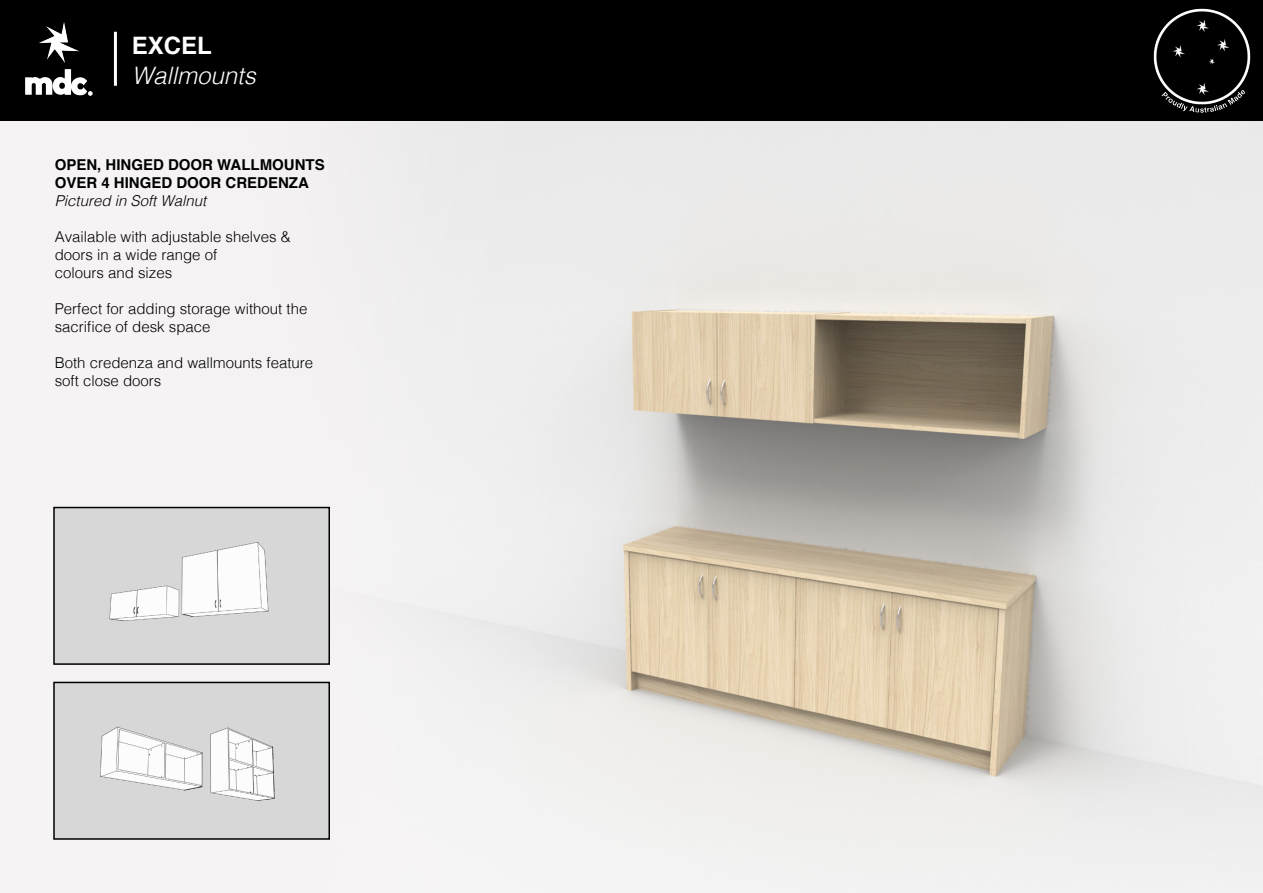
<style>
.page{position:relative;width:1263px;height:893px;background:#f6f3f4}
.page>*{position:absolute;margin:0;border:0;box-sizing:border-box;transform-origin:0 0}
.t1{font:italic 300 24px "Helvetica";color:#fff}
.t2{font:700 24px "Helvetica";color:#fff}
.t3{font:300 15px/18px "Helvetica";color:#000}
.t4{font:700 15px "Helvetica";color:#000}
.t5{font:italic 300 15px "Helvetica";color:#000}
</style>
<div class="page">
<img style="left:192px;top:121px;width:1070px;height:700px">
<div style="left:0;top:0;width:1263px;height:121px;background:#000"></div>
<img style="left:25px;top:22px;width:68px;height:74px">
<hr style="left:114px;top:32px;width:3px;height:54px;background:#fff">
<img style="left:56px;top:685px;width:271px;height:152px">
<div style="left:53px;top:682px;width:277px;height:158px;border:2px solid #000"></div>
<img style="left:56px;top:510px;width:271px;height:152px">
<div style="left:53px;top:507px;width:277px;height:158px;border:2px solid #000"></div>
<img style="left:1153px;top:8px;width:98px;height:105px">
<p class="t2" style="left:132px;top:26px;width:82px">EXCEL</p>
<p class="t1" style="left:132px;top:55px;width:126px">Wallmounts</p>
<p class="t4" style="left:55px;top:153px;width:272px">OPEN, HINGED DOOR WALLMOUNTS</p>
<p class="t4" style="left:55px;top:171px;width:256px">OVER 4 HINGED DOOR CREDENZA</p>
<p class="t5" style="left:55px;top:188px;width:153px">Pictured in Soft Walnut</p>
<p class="t3" style="left:55px;top:227px;width:237px">Available with adjustable shelves &amp; doors in a wide range of</p>
<p class="t3" style="left:55px;top:263px;width:119px">colours and sizes</p>
<p class="t3" style="left:55px;top:299px;width:254px">Perfect for adding storage without the sacrifice of desk space</p>
<p class="t3" style="left:55px;top:353px;width:260px">Both credenza and wallmounts feature soft close doors</p>
</div>
